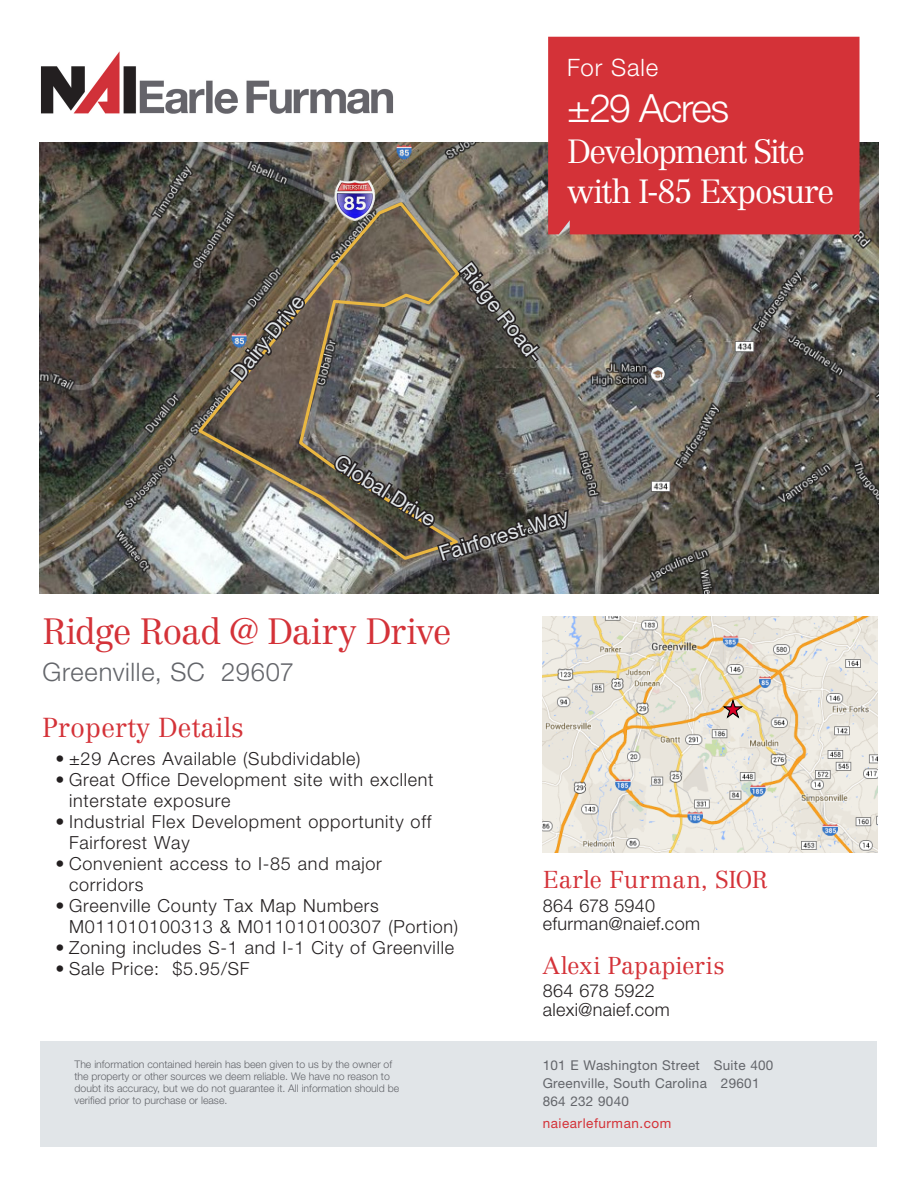
<style>
.page{position:relative;width:918px;height:1188px;background:#fff}
.page>*{position:absolute;margin:0;border:0;box-sizing:border-box;transform-origin:0 0}
.t1{font:300 39px "Helvetica Neue LT Std";letter-spacing:-.045em;color:#fff}
.t2{font:300 36px "Centennial LT Std";letter-spacing:-.035em;color:#d43238}
.t3{font:300 33px "Centennial LT Std";letter-spacing:-.06em;color:#fff}
.t4{font:300 27px "Centennial LT Std";color:#d43238}
.t5{font:300 25.5px "Helvetica Neue LT Std";letter-spacing:.025em;color:#63656a}
.t6{font:300 24px "Centennial LT Std";letter-spacing:-.005em;color:#d43238}
.t7{font:300 24px "Helvetica Neue LT Std";letter-spacing:.04em;color:#fff}
.t8{font:21px "Helvetica Neue LT Std";color:#e1e5e8}
.t9{font:300 18px/21px "Helvetica Neue LT Std";letter-spacing:.04em;color:#231f20}
.t10{font:300 18px "Helvetica Neue LT Std";letter-spacing:.02em;color:#231f20}
.t11{font:300 18px "Helvetica Neue LT Std";letter-spacing:.015em;color:#231f20}
.t12{font:300 18px "Helvetica Neue LT Std";letter-spacing:.005em;color:#231f20}
.t13{font:13.5px "Helvetica Neue LT Std";letter-spacing:.02em;color:#63656a}
.t14{font:13.5px "Helvetica Neue LT Std";letter-spacing:.04em;color:#d43238}
.t15{font:300 10.5px/12px "Helvetica Neue LT Std";color:#63656a}
.s1{font-family:"Centennial LT Std"}
</style>
<div class="page">
<img style="left:40px;top:143px;width:838px;height:451px">
<svg style="left:195px;top:200px;width:269px;height:362px"></svg>
<img style="left:542px;top:617px;width:336px;height:235px">
<div style="left:40px;top:1041px;width:838px;height:106px;background:#e1e5e8"></div>
<img style="left:40px;top:51px;width:353px;height:63px">
<div style="left:548px;top:37px;width:312px;height:197px;background:#d43238"></div>
<img style="left:333px;top:178px;width:42px;height:43px">
<svg style="left:226px;top:295px;width:82px;height:90px"></svg>
<svg style="left:331px;top:451px;width:240px;height:250px"></svg>
<svg style="left:456px;top:258px;width:86px;height:106px"></svg>
<svg style="left:723px;top:699px;width:20px;height:19px"></svg>
<p class="t8" style="left:226px;top:369px;width:104px;rotate:-51deg">Dairy Drive</p>
<p class="t8" style="left:475px;top:258px;width:121px;rotate:52deg">Ridge Road-</p>
<p class="t7" style="left:567px;top:53px;width:93px">For Sale</p>
<p class="t1" style="left:567px;top:85px;width:164px"><span class="s1">±</span>29 Acres</p>
<p class="t3" style="left:567px;top:132px;width:239px">Development Site</p>
<p class="t3" style="left:567px;top:172px;width:269px">with I-85 Exposure</p>
<p class="t8" style="left:343px;top:449px;width:117px;rotate:32deg">Global Drive</p>
<p class="t8" style="left:436px;top:542px;width:136px;rotate:-17deg">Fairforest Way</p>
<p class="t2" style="left:42px;top:610px;width:411px">Ridge Road @ Dairy Drive</p>
<p class="t5" style="left:42px;top:656px;width:253px">Greenville, SC 29607</p>
<p class="t4" style="left:42px;top:711px;width:203px">Property Details</p>
<p class="t9" style="left:56px;top:747px;width:306px"><span class="s1">• ±</span>29 Acres Available (Subdividable)</p>
<p class="t9" style="left:69px;top:768px;width:366px;text-indent:-14px">• Great Office Development site with excllent interstate exposure</p>
<p class="t9" style="left:69px;top:810px;width:364px;text-indent:-14px">• Industrial Flex Development opportunity off<br>Fairforest Way</p>
<p class="t9" style="left:69px;top:852px;width:314px;text-indent:-14px">• Convenient access to I-85 and major corridors</p>
<p class="t9" style="left:69px;top:894px;width:391px;text-indent:-14px">• Greenville County Tax Map Numbers<br>M011010100313 &amp; M011010100307 (Portion)</p>
<p class="t9" style="left:56px;top:936px;width:400px">• Zoning includes S-1 and I-1 City of Greenville</p>
<p class="t9" style="left:56px;top:957px;width:195px">• Sale Price: $5.95/SF</p>
<p class="t6" style="left:543px;top:866px;width:226px">Earle Furman, SIOR</p>
<p class="t11" style="left:543px;top:894px;width:114px">864 678 5940</p>
<p class="t10" style="left:543px;top:913px;width:159px">efurman@naief.com</p>
<p class="t6" style="left:543px;top:951px;width:183px">Alexi Papapieris</p>
<p class="t12" style="left:543px;top:979px;width:113px">864 678 5922</p>
<p class="t10" style="left:543px;top:998px;width:128px">alexi@naief.com</p>
<p class="t15" style="left:75px;top:1058px;width:326px">The information contained herein has been given to us by the owner of the property or other sources we deem reliable. We have no reason to doubt its accuracy, but we do not guarantee it. All information should be verified prior to purchase or lease.</p>
<p class="t13" style="left:543px;top:1057px;width:232px">101 E Washington Street Suite 400</p>
<p class="t13" style="left:543px;top:1075px;width:218px">Greenville, South Carolina 29601</p>
<p class="t13" style="left:543px;top:1093px;width:88px">864 232 9040</p>
<p class="t14" style="left:543px;top:1115px;width:130px">naiearlefurman.com</p>
</div>
